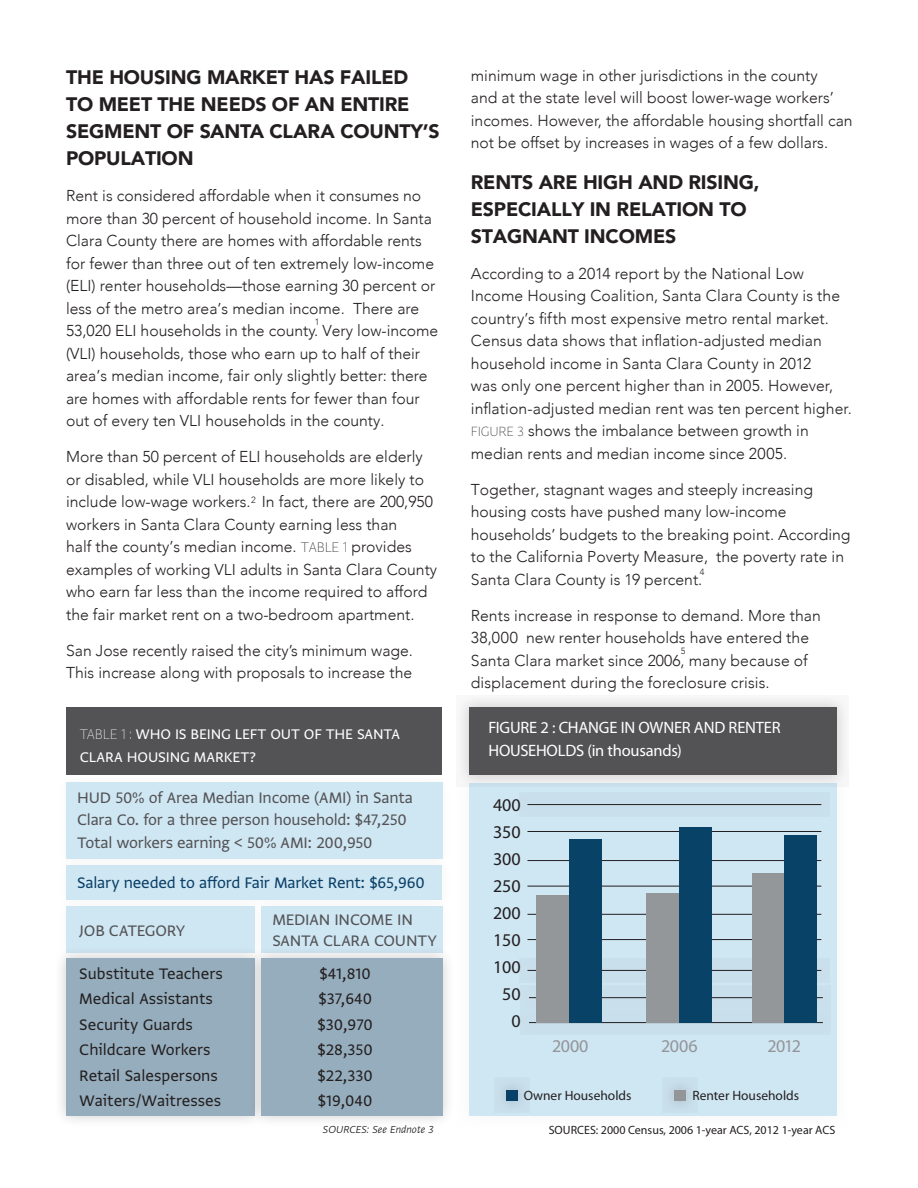
<style>
.page{position:relative;width:918px;height:1188px;background:#fff}
.page>*{position:absolute;margin:0;border:0;box-sizing:border-box;transform-origin:0 0}
.t1{font:900 19.5px/27px "Avenir";letter-spacing:-.01em;color:#231f20}
.t2{font:18px/22.5px "Greta Sans Std";letter-spacing:-.015em;color:#535355}
.t3{font:18px/25.5px "Greta Sans Std";color:#231f20}
.t4{font:18px "Greta Sans Std";letter-spacing:-.015em;color:#0a4067}
.t5{font:18px/27px "Myriad Pro";color:#231f20;text-align:right}
.t6{font:18px "Myriad Pro";letter-spacing:-.03em;color:#939598}
.t7{font:16.5px/22.5px "Greta Sans Std";letter-spacing:-.005em;color:#fff}
.t8{font:16.5px/22.5px "Myriad Pro";letter-spacing:-.015em;color:#fff}
.t9{font:300 15.75px/22.5px "Avenir";color:#231f20}
.t10{font:13.5px "Myriad Pro";color:#231f20}
.t11{font:12px "Myriad Pro";color:#231f20}
.t12{font:italic 300 12px "Greta Sans Std";color:#231f20}
.t13{font:300 9px "Avenir";color:#231f20}
.s1{font-family:"Greta Sans Std";font-weight:100;font-size:16.5px}
.s2{font-weight:100}
.s3{font-family:"Greta Sans Std";font-weight:100}
</style>
<div class="page">
<div style="left:67px;top:707px;width:375px;height:68px;background:#535355"></div>
<div style="left:66px;top:906px;width:188px;height:46px;background:#cfe6f3"></div>
<div style="left:54px;top:852px;width:401px;height:61px;background:#231f20;opacity:.22"></div>
<div style="left:67px;top:865px;width:375px;height:35px;background:#cfe6f3"></div>
<div style="left:54px;top:770px;width:401px;height:102px;background:#231f20;opacity:.22"></div>
<div style="left:66px;top:783px;width:376px;height:76px;background:#cfe6f3"></div>
<div style="left:249px;top:894px;width:206px;height:71px;background:#231f20;opacity:.22"></div>
<div style="left:261px;top:906px;width:181px;height:46px;background:#cfe6f3"></div>
<div style="left:54px;top:946px;width:213px;height:182px;background:#231f20;opacity:.22"></div>
<div style="left:66px;top:958px;width:188px;height:158px;background:#96adbd"></div>
<div style="left:249px;top:946px;width:206px;height:182px;background:#231f20;opacity:.22"></div>
<div style="left:261px;top:958px;width:181px;height:158px;background:#96adbd"></div>
<div style="left:469px;top:783px;width:368px;height:333px;background:#cfe6f3"></div>
<svg style="left:460px;top:698px;width:386px;height:88px;fill:#e9e9ea"></svg>
<div style="left:469px;top:707px;width:368px;height:67px;background:#535355"></div>
<div style="left:521px;top:985px;width:310px;height:25px;background:#c9dfec"></div>
<hr style="left:529px;top:997px;width:294px;height:1px;background:#231f20">
<div style="left:521px;top:1010px;width:310px;height:25px;background:linear-gradient(to right,#c9dfec,#c9dfec)"></div>
<hr style="left:529px;top:1022px;width:294px;height:1px;background:#231f20">
<div style="left:519px;top:792px;width:311px;height:25px;background:#c9dfec"></div>
<hr style="left:527px;top:804px;width:294px;height:1px;background:#231f20">
<hr style="left:527px;top:914px;width:294px;height:1px;background:#231f20">
<hr style="left:527px;top:939px;width:294px;height:1px;background:#231f20">
<div style="left:519px;top:958px;width:311px;height:25px;background:#c9dfec"></div>
<hr style="left:527px;top:970px;width:294px;height:1px;background:#231f20">
<div style="left:494px;top:1078px;width:36px;height:35px;background:#c7ddea"></div>
<div style="left:507px;top:1090px;width:11px;height:11px;background:#094067"></div>
<div style="left:662px;top:1078px;width:35px;height:35px;background:#c7ddea"></div>
<div style="left:674px;top:1090px;width:11px;height:11px;background:#939598"></div>
<hr style="left:527px;top:831px;width:294px;height:1px;background:#231f20">
<hr style="left:527px;top:886px;width:294px;height:1px;background:#231f20">
<hr style="left:527px;top:860px;width:294px;height:1px;background:#231f20">
<div style="left:536px;top:895px;width:33px;height:127px;background:#949799"></div>
<div style="left:569px;top:839px;width:33px;height:183px;background:#084266"></div>
<div style="left:646px;top:893px;width:33px;height:129px;background:#949799"></div>
<div style="left:752px;top:873px;width:33px;height:149px;background:#949799"></div>
<div style="left:679px;top:827px;width:33px;height:195px;background:#084266"></div>
<div style="left:784px;top:835px;width:33px;height:187px;background:#084266"></div>
<p class="t1" style="left:66px;top:64px;width:375px">THE HOUSING MARKET HAS FAILED<br>TO MEET THE NEEDS OF AN ENTIRE<br>SEGMENT OF SANTA CLARA COUNTY’S<br>POPULATION</p>
<p class="t9" style="left:66px;top:185px;width:374px">Rent is considered affordable when it consumes no more than 30 percent of household income. In Santa Clara County there are homes with affordable rents for fewer than three out of ten extremely low-income (ELI) renter households—those earning 30 percent or less of the metro area’s median income. There are 53,020 ELI households in the county. Very low-income (VLI) households, those who earn up to half of their area’s median income, fair only slightly better: there are homes with affordable rents for fewer than four out of every ten VLI households in the county.</p>
<p class="t9" style="left:66px;top:446px;width:373px">More than 50 percent of ELI households are elderly or disabled, while VLI households are more likely to include low-wage workers. In fact, there are 200,950 workers in Santa Clara County earning less than<br>half the county’s median income. <span class="s1">TABLE 1</span> provides examples of working VLI adults in Santa Clara County who earn far less than the income required to afford the fair market rent on a two-bedroom apartment.</p>
<p class="t9" style="left:66px;top:639px;width:348px">San Jose recently raised the city’s minimum wage.<br>This increase along with proposals to increase the</p>
<p class="t13" style="left:315px;top:316px;width:6px">1</p>
<p class="t13" style="left:251px;top:494px;width:6px">2</p>
<p class="t7" style="left:80px;top:723px;width:322px"><span class="s2">TABLE 1 :</span> WHO IS BEING LEFT OUT OF THE SANTA<br>CLARA HOUSING MARKET?</p>
<p class="t2" style="left:77px;top:786px;width:337px">HUD 50% of Area Median Income (AMI) in Santa<br>Clara Co. for a three person household: $47,250<br>Total workers earning &lt; 50% AMI: 200,950</p>
<p class="t4" style="left:77px;top:872px;width:349px">Salary needed to afford Fair Market Rent: $65,960</p>
<p class="t2" style="left:79px;top:919px;width:108px">JOB CATEGORY</p>
<p class="t2" style="left:272px;top:908px;width:166px;line-height:21.6px">MEDIAN INCOME IN<br>SANTA CLARA COUNTY</p>
<p class="t3" style="left:79px;top:960px;width:145px">Substitute Teachers<br>Medical Assistants<br>Security Guards<br>Childcare Workers<br>Retail Salespersons<br>Waiters/Waitresses</p>
<p class="t3" style="left:317px;top:960px;width:57px">$41,810 $37,640 $30,970 $28,350 $22,330 $19,040</p>
<p class="t12" style="left:323px;top:1123px;width:112px">SOURCES: See Endnote 3</p>
<p class="t9" style="left:471px;top:64px;width:383px">minimum wage in other jurisdictions in the county<br>and at the state level will boost lower-wage workers’ incomes. However, the affordable housing shortfall can not be offset by increases in wages of a few dollars.</p>
<p class="t1" style="left:471px;top:168px;width:290px">RENTS ARE HIGH AND RISING,<br>ESPECIALLY IN RELATION TO<br>STAGNANT INCOMES</p>
<p class="t9" style="left:471px;top:262px;width:383px">According to a 2014 report by the National Low Income Housing Coalition, Santa Clara County is the country’s fifth most expensive metro rental market.<br>Census data shows that inflation-adjusted median household income in Santa Clara County in 2012<br>was only one percent higher than in 2005. However, inflation-adjusted median rent was ten percent higher.<br><span class="s3">FIGURE 3</span> shows the imbalance between growth in median rents and median income since 2005.</p>
<p class="t9" style="left:471px;top:478px;width:381px">Together, stagnant wages and steeply increasing housing costs have pushed many low-income households’ budgets to the breaking point. According to the California Poverty Measure, the poverty rate in Santa Clara County is 19 percent.</p>
<p class="t9" style="left:471px;top:604px;width:352px">Rents increase in response to demand. More than 38,000 new renter households have entered the Santa Clara market since 2006, many because of displacement during the foreclosure crisis.</p>
<p class="t13" style="left:700px;top:567px;width:6px">4</p>
<p class="t13" style="left:681px;top:645px;width:6px">5</p>
<p class="t8" style="left:488px;top:716px;width:294px">FIGURE 2 : CHANGE IN OWNER AND RENTER<br>HOUSEHOLDS (in thousands)</p>
<p class="t5" style="left:493px;top:791px;width:29px">400<br>350<br>300<br>250<br>200<br>150<br>100<br>50<br>0</p>
<p class="t6" style="left:552px;top:1035px;width:38px">2000</p>
<p class="t6" style="left:661px;top:1035px;width:38px">2006</p>
<p class="t6" style="left:767px;top:1035px;width:35px">2012</p>
<p class="t10" style="left:524px;top:1087px;width:109px">Owner Households</p>
<p class="t10" style="left:692px;top:1087px;width:108px">Renter Households</p>
<p class="t11" style="left:549px;top:1122px;width:288px">SOURCES: 2000 Census, 2006 1-year ACS, 2012 1-year ACS</p>
</div>
